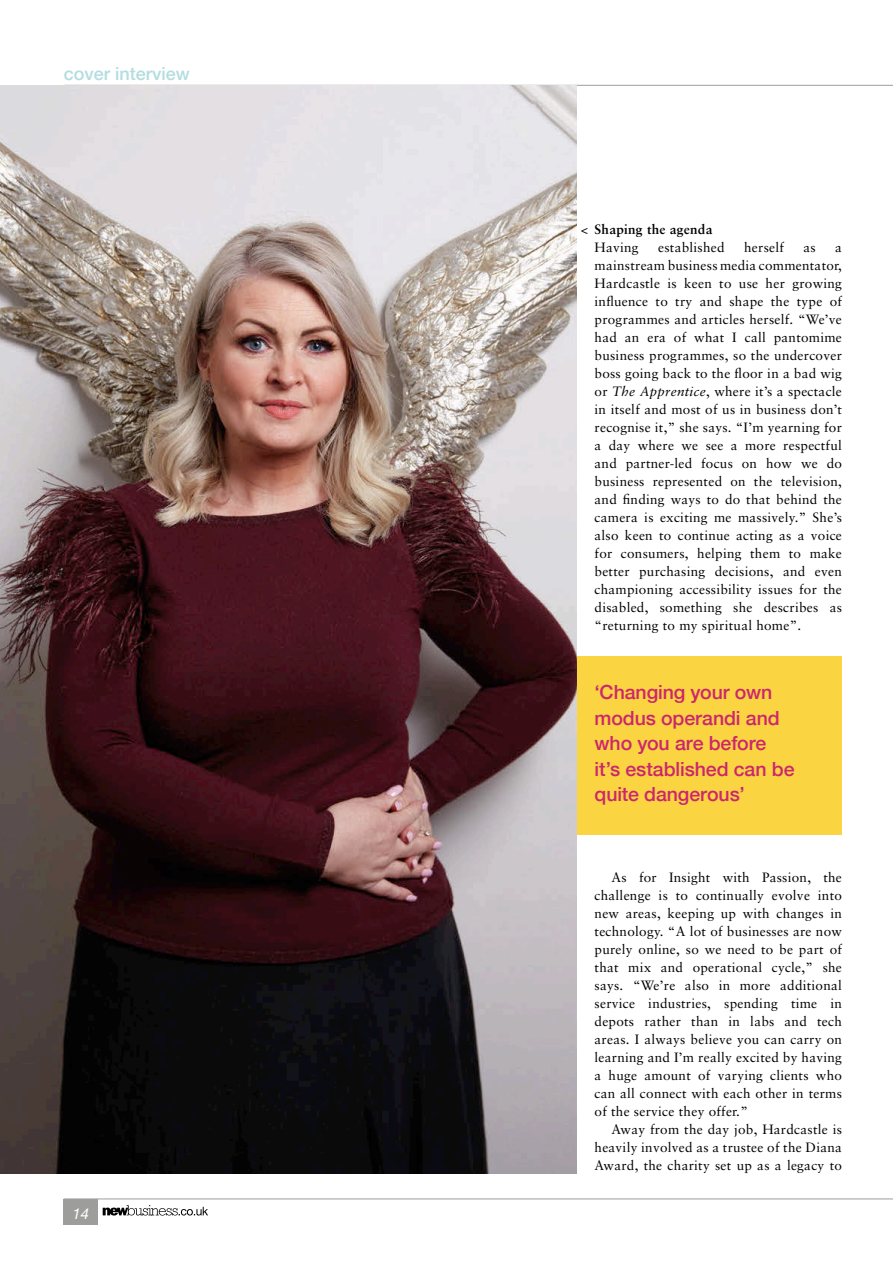
<style>
.page{position:relative;width:893px;height:1263px;background:#fff}
.page>*{position:absolute;margin:0;border:0;box-sizing:border-box;transform-origin:0 0}
.t1{font:500 19.5px/25.5px "Helvetica Neue";letter-spacing:-.005em;color:#cc266e}
.t2{font:500 18px "Helvetica Neue";color:#b3dde0}
.t3{font:italic 15px "Helvetica Neue";color:#fff}
.t4{font:13.5px/18px "Sabon";letter-spacing:.02em;color:#000;text-align:justify}
.t5{font:700 13.5px "Sabon";letter-spacing:.02em;color:#000}
.s1{font-style:italic}
</style>
<div class="page">
<hr style="left:64px;top:85px;width:829px;height:1px;background:#9d9d9c">
<div style="left:64px;top:1199px;width:34px;height:26px;background:#9d9d9c"></div>
<hr style="left:64px;top:1199px;width:829px;height:1px;background:#9d9d9c">
<svg style="left:103px;top:1205px;width:105px;height:10px"></svg>
<div style="left:531px;top:656px;width:311px;height:179px;background:#fbd441"></div>
<img style="left:0;top:85px;width:577px;height:1089px">
<h2 class="t2" style="left:64px;top:59px;width:128px">cover interview</h2>
<p class="t3" style="left:72px;top:1202px;width:18px">14</p>
<p class="t5" style="left:595px;top:221px;width:119px">Shaping the agenda</p>
<p class="t4" style="left:595px;top:238px;width:46px">Having</p>
<p class="t4" style="left:658px;top:238px;width:68px">established</p>
<p class="t4" style="left:744px;top:238px;width:41px">herself</p>
<p class="t4" style="left:803px;top:238px;width:14px">as</p>
<p class="t4" style="left:581px;top:220px;width:9px">&lt;</p>
<p class="t4" style="left:595px;top:238px;width:249px;text-indent:241px">a mainstream business media commentator, Hardcastle is keen to use her growing influence to try and shape the type of programmes and articles herself. “We’ve had an era of what I call pantomime business programmes, so the undercover boss going back to the floor in a bad wig or <span class="s1">The Apprentice</span>, where it’s a spectacle in itself and most of us in business don’t recognise it,” she says. “I’m yearning for a day where we see a more respectful and partner-led focus on how we do business represented on the television, and finding ways to do that behind the camera is exciting me massively.” She’s also keen to continue acting as a voice for consumers, helping them to make better purchasing decisions, and even championing accessibility issues for the disabled, something she describes as “returning to my spiritual home”.</p>
<h1 class="t1" style="left:595px;top:678px;width:201px">‘Changing your own modus operandi and who you are before it’s established can be quite dangerous’</h1>
<p class="t4" style="left:595px;top:868px;width:249px;text-indent:17px">As for Insight with Passion, the challenge is to continually evolve into new areas, keeping up with changes in technology. “A lot of businesses are now purely online, so we need to be part of that mix and operational cycle,” she says. “We’re also in more additional service industries, spending time in depots rather than in labs and tech areas. I always believe you can carry on learning and I’m really excited by having a huge amount of varying clients who can all connect with each other in terms of the service they offer.”</p>
<p class="t4" style="left:595px;top:1120px;width:249px;text-indent:17px">Away from the day job, Hardcastle is heavily involved as a trustee of the Diana Award, the charity set up as a legacy to</p>
</div>
